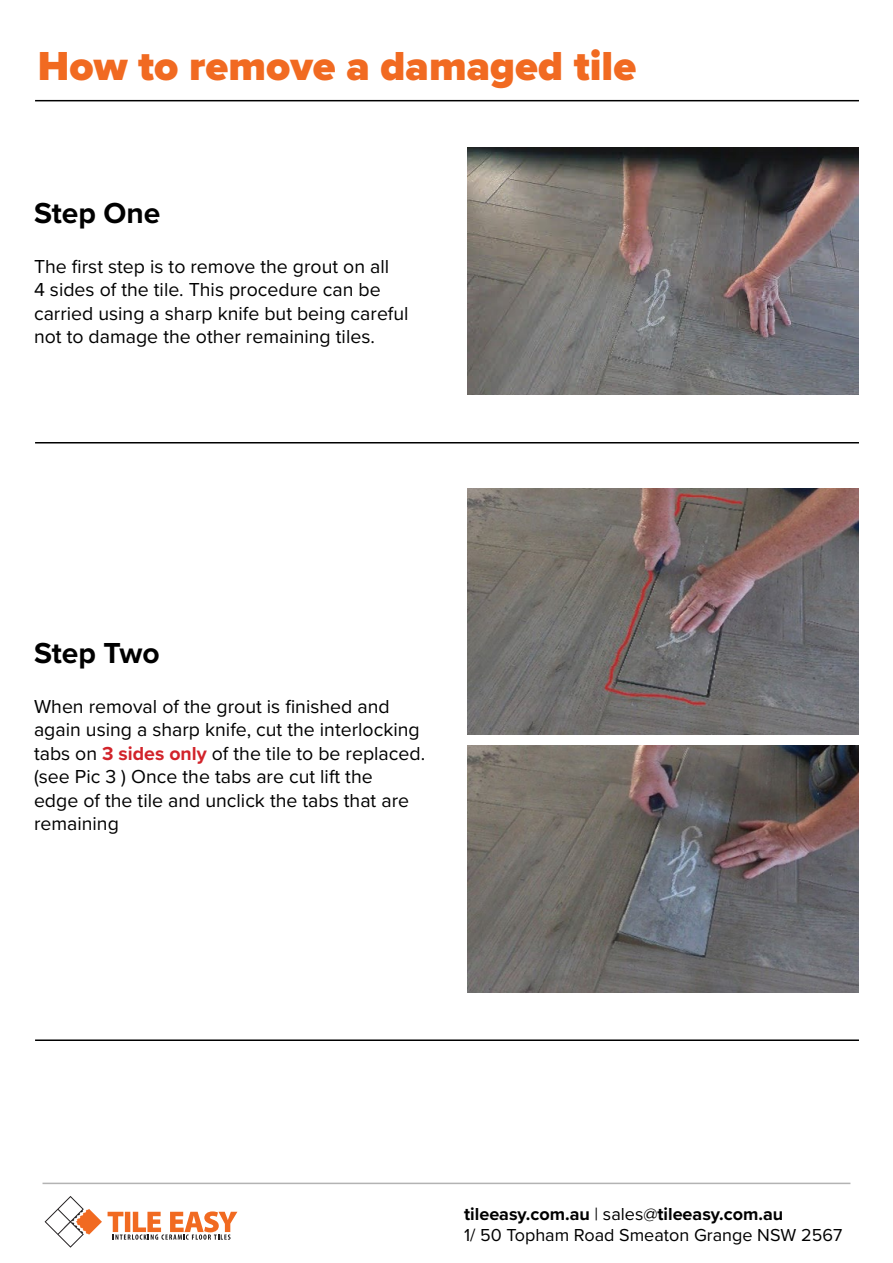
<style>
.page{position:relative;width:893px;height:1263px;background:#fff}
.page>*{position:absolute;margin:0;border:0;box-sizing:border-box;transform-origin:0 0}
.t1{font:900 42px "Proxima Nova";color:#f16a21}
.t2{font:700 30px "Proxima Nova";color:#000}
.t3{font:19.5px/23.4px "Proxima Nova";color:#000}
.t4{font:18px/21.6px "Proxima Nova";color:#000}
.s1{font-weight:700;color:#d2232a}
.s2{font-weight:700}
</style>
<div class="page">
<hr style="left:35px;top:100px;width:824px;height:1px;background:#000">
<hr style="left:35px;top:442px;width:824px;height:1px;background:#000">
<hr style="left:35px;top:1039px;width:824px;height:2px;background:#000">
<img style="left:468px;top:148px;width:391px;height:247px">
<img style="left:468px;top:488px;width:391px;height:247px">
<img style="left:468px;top:745px;width:391px;height:247px">
<svg style="left:45px;top:1196px;width:57px;height:52px"></svg>
<svg style="left:108px;top:1211px;width:129px;height:29px"></svg>
<hr style="left:43px;top:1182px;width:807px;height:2px;background:#b3b3b3">
<h1 class="t1" style="left:38px;top:35px;width:600px">How to remove a damaged tile</h1>
<h2 class="t2" style="left:34px;top:190px;width:128px">Step One</h2>
<p class="t3" style="left:34px;top:254px;width:376px">The first step is to remove the grout on all<br>4 sides of the tile. This procedure can be carried using a sharp knife but being careful not to damage the other remaining tiles.</p>
<h2 class="t2" style="left:34px;top:630px;width:127px">Step Two</h2>
<p class="t3" style="left:34px;top:694px;width:393px">When removal of the grout is finished and again using a sharp knife, cut the interlocking tabs on <span class="s1">3 sides only</span> of the tile to be replaced. (see Pic 3 ) Once the tabs are cut lift the<br>edge of the tile and unclick the tabs that are remaining</p>
<p class="t4" style="left:464px;top:1202px;width:380px"><span class="s2">tileeasy.com.au</span> | sales@<span class="s2">tileeasy.com.au<br></span>1/ 50 Topham Road Smeaton Grange NSW 2567</p>
</div>
